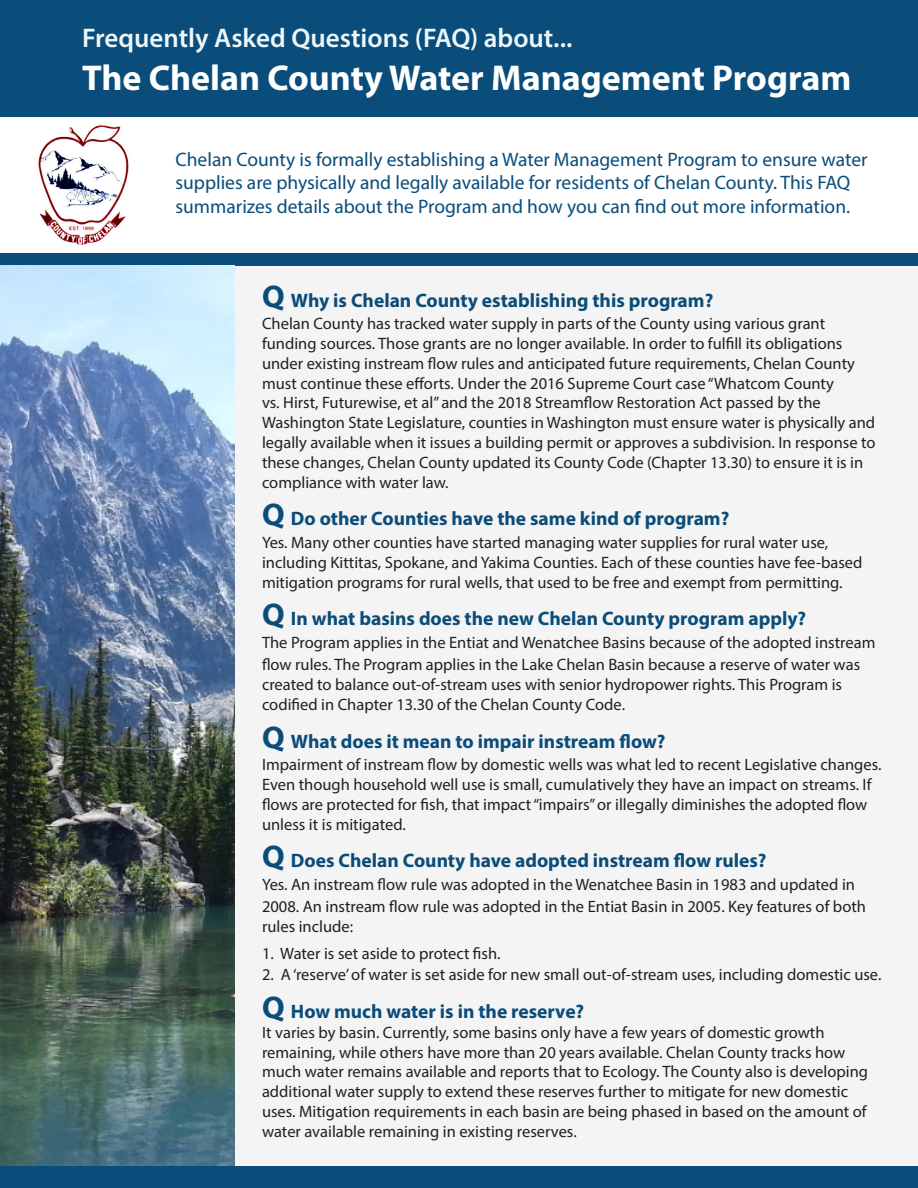
<style>
.page{position:relative;width:918px;height:1188px;background:#fff}
.page>*{position:absolute;margin:0;border:0;box-sizing:border-box;transform-origin:0 0}
.t1{font:700 36px "Myriad Pro";color:#fff}
.t2{font:600 27px "Myriad Pro";color:#ebf7fa}
.Question_Text{font:700 19.5px "Myriad Pro";color:#0a4c7a}
.t3{font:19.5px/23.4px "Myriad Pro";color:#0a4c7a}
.t4{font:16.5px/19.8px "Myriad Pro";color:#231f20}
.s1{font-size:31.5px}
</style>
<div class="page">
<div style="left:2px;top:266px;width:916px;height:919px;background:#f4f4f4"></div>
<div style="left:0;top:0;width:918px;height:117px;background:#0a4c7a"></div>
<div style="left:0;top:253px;width:918px;height:12px;background:#0a4c7a"></div>
<img style="left:0;top:266px;width:234px;height:900px">
<img style="left:38px;top:125px;width:91px;height:120px">
<div style="left:0;top:1166px;width:918px;height:22px;background:#0a4c7a"></div>
<p class="t2" style="left:82px;top:21px;width:492px">Frequently Asked Questions (FAQ) about...</p>
<p class="t1" style="left:82px;top:55px;width:771px">The Chelan County Water Management Program</p>
<p class="t3" style="left:176px;top:147px;width:694px">Chelan County is formally establishing a Water Management Program to ensure water supplies are physically and legally available for residents of Chelan County. This FAQ summarizes details about the Program and how you can find out more information.</p>
<p class="Question_Text" style="left:262px;top:287px;width:453px"><span class="s1">Q</span> Why is Chelan County establishing this program?</p>
<p class="t4" style="left:262px;top:314px;width:615px">Chelan County has tracked water supply in parts of the County using various grant funding sources. Those grants are no longer available. In order to fulfill its obligations under existing instream flow rules and anticipated future requirements, Chelan County must continue these efforts. Under the 2016 Supreme Court case “Whatcom County<br>vs. Hirst, Futurewise, et al” and the 2018 Streamflow Restoration Act passed by the Washington State Legislature, counties in Washington must ensure water is physically and legally available when it issues a building permit or approves a subdivision. In response to these changes, Chelan County updated its County Code (Chapter 13.30) to ensure it is in compliance with water law.</p>
<p class="Question_Text" style="left:262px;top:506px;width:469px"><span class="s1">Q</span> Do other Counties have the same kind of program?</p>
<p class="t4" style="left:262px;top:532px;width:602px">Yes. Many other counties have started managing water supplies for rural water use, including Kittitas, Spokane, and Yakima Counties. Each of these counties have fee-based mitigation programs for rural wells, that used to be free and exempt from permitting.</p>
<p class="Question_Text" style="left:262px;top:606px;width:546px"><span class="s1">Q</span> In what basins does the new Chelan County program apply?</p>
<p class="t4" style="left:262px;top:631px;width:615px;line-height:22.5px">The Program applies in the Entiat and Wenatchee Basins because of the adopted instream flow rules. The Program applies in the Lake Chelan Basin because a reserve of water was</p>
<p class="t4" style="left:262px;top:674px;width:582px">created to balance out-of-stream uses with senior hydropower rights. This Program is codified in Chapter 13.30 of the Chelan County Code.</p>
<p class="Question_Text" style="left:262px;top:728px;width:405px"><span class="s1">Q</span> What does it mean to impair instream flow?</p>
<p class="t4" style="left:262px;top:755px;width:621px">Impairment of instream flow by domestic wells was what led to recent Legislative changes.<br>Even though household well use is small, cumulatively they have an impact on streams. If flows are protected for fish, that impact “impairs” or illegally diminishes the adopted flow unless it is mitigated.</p>
<p class="Question_Text" style="left:262px;top:848px;width:506px"><span class="s1">Q</span> Does Chelan County have adopted instream flow rules?</p>
<p class="t4" style="left:262px;top:873px;width:606px;line-height:22.5px">Yes. An instream flow rule was adopted in the Wenatchee Basin in 1983 and updated in<br>2008. An instream flow rule was adopted in the Entiat Basin in 2005. Key features of both</p>
<p class="t4" style="left:262px;top:917px;width:93px">rules include:</p>
<p class="t4" style="left:262px;top:943px;width:240px">1. Water is set aside to protect fish.</p>
<p class="t4" style="left:262px;top:965px;width:621px">2. A ‘reserve’ of water is set aside for new small out-of-stream uses, including domestic use.</p>
<p class="Question_Text" style="left:262px;top:999px;width:324px"><span class="s1">Q</span> How much water is in the reserve?</p>
<p class="t4" style="left:262px;top:1022px;width:608px">It varies by basin. Currently, some basins only have a few years of domestic growth remaining, while others have more than 20 years available. Chelan County tracks how much water remains available and reports that to Ecology. The County also is developing additional water supply to extend these reserves further to mitigate for new domestic uses. Mitigation requirements in each basin are being phased in based on the amount of water available remaining in existing reserves.</p>
</div>
